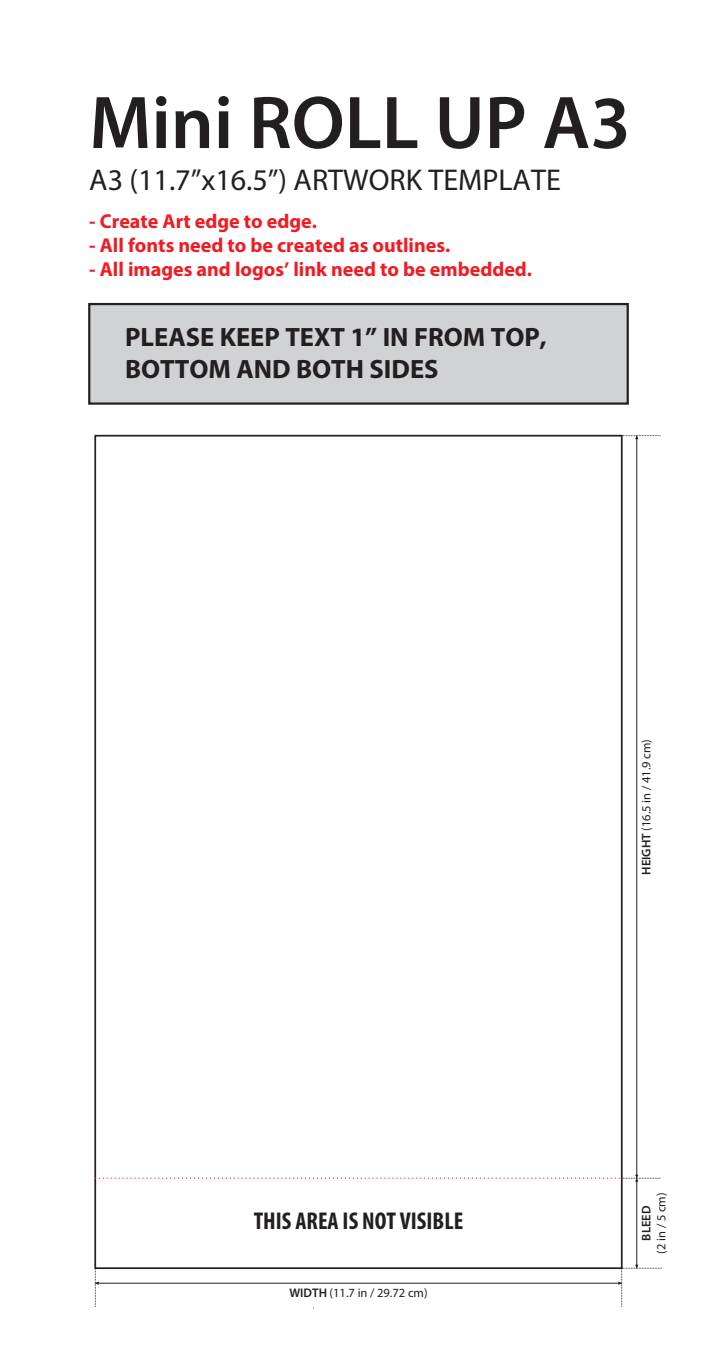
<style>
.page{position:relative;width:720px;height:1350px;background:#fff}
.page>*{position:absolute;margin:0;border:0;box-sizing:border-box;transform-origin:0 0}
.t1{font:600 75.31px "Myriad Pro";color:#231f20}
.t2{font:30.12px "Myriad Pro";color:#231f20}
.t3{font:700 26.62px/31.9px "Myriad Pro";color:#231f20}
.t4{font:700 condensed 24.38px "Myriad Pro";color:#231f20}
.t5{font:700 20.06px "Myriad Pro";color:#ee1d23}
.t6{font:12.5px "Myriad Pro";color:#231f20}
.t7{font:600 12.5px "Myriad Pro";color:#231f20}
.s1{font-weight:600}
</style>
<div class="page">
<div style="left:88px;top:303px;width:541px;height:102px;background:#d1d2d4;border:2px solid #231f20"></div>
<hr style="left:637px;top:436px;width:1px;height:832px;background:#231f20">
<svg style="left:95px;top:1175px;width:566px;height:7px"></svg>
<hr style="left:95px;top:1283px;width:527px;height:1px;background:#231f20">
<svg style="left:95px;top:1268px;width:4px;height:39px"></svg>
<svg style="left:618px;top:1265px;width:44px;height:42px"></svg>
<svg style="left:622px;top:435px;width:39px;height:4px"></svg>
<h1 class="t1" style="left:89px;top:75px;width:543px">Mini ROLL UP A3</h1>
<h2 class="t2" style="left:89px;top:162px;width:473px">A3 (11.7”x16.5”) ARTWORK TEMPLATE</h2>
<p class="t5" style="left:89px;top:208px;width:229px">- Create Art edge to edge.</p>
<p class="t5" style="left:89px;top:232px;width:363px">- All fonts need to be created as outlines.</p>
<p class="t5" style="left:89px;top:256px;width:444px">- All images and logos’ link need to be embedded.</p>
<h3 class="t3" style="left:125px;top:320px;width:423px">PLEASE KEEP TEXT 1” IN FROM TOP,<br>BOTTOM AND BOTH SIDES</h3>
<p class="t4" style="left:254px;top:1206px;width:211px">THIS AREA IS NOT VISIBLE</p>
<p class="t6" style="left:289px;top:1285px;width:140px"><span class="s1">WIDTH</span> (11.7 in / 29.72 cm)</p>
<p class="t6" style="left:639px;top:875px;width:137px;rotate:-90deg"><span class="s1">HEIGHT</span> (16.5 in / 41.9 cm)</p>
<p class="t6" style="left:654px;top:1254px;width:62px;rotate:-90deg">(2 in / 5 cm)</p>
<p class="t7" style="left:638px;top:1241px;width:36px;rotate:-90deg">BLEED</p>
</div>
